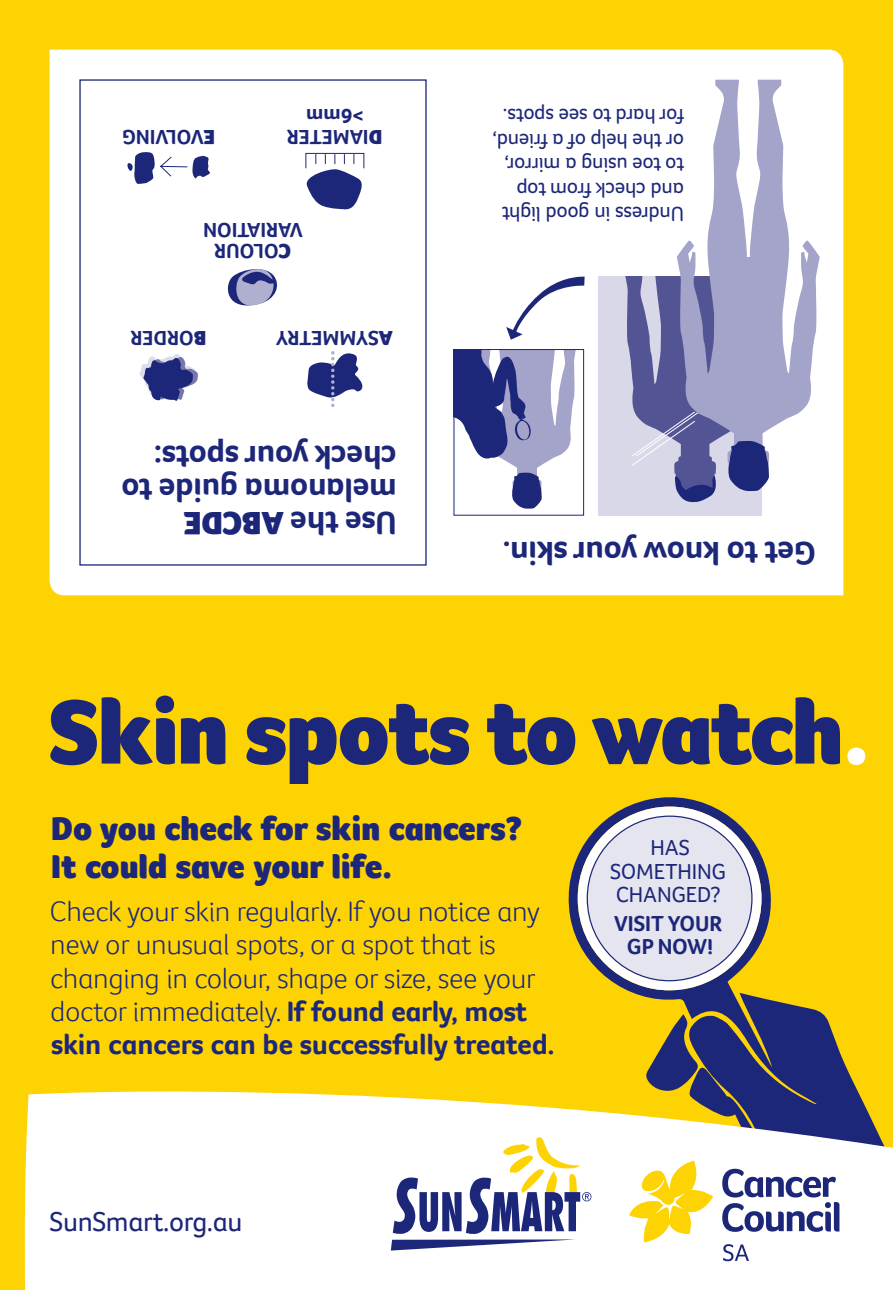
<style>
.page{position:relative;width:893px;height:1290px;background:#fed304}
.page>*{position:absolute;margin:0;border:0;box-sizing:border-box;transform-origin:0 0}
.t1{font:900 93.8px "Foco CC";letter-spacing:-.015em;color:#1d2779}
.t2{font:900 34.3px/37.8px "Foco CC";color:#1d2779}
.t3{font:700 33.25px/33.2px "Foco CC";letter-spacing:-.015em;color:#1d2779}
.t4{font:300 28.7px/33.2px "Foco CC";letter-spacing:-.015em;color:#1d2779}
.t5{font:28px "Foco CC";letter-spacing:-.015em;color:#1d2779}
.t6{font:22.4px/23.8px "Foco CC";letter-spacing:-.005em;color:#1d2779;text-align:center}
.t7{font:700 22.4px/23.8px "Foco CC";letter-spacing:-.005em;color:#1d2779;text-align:center}
.t8{font:21px/24.5px "Foco CC";letter-spacing:-.015em;color:#1d2779}
.t9{font:700 21px/21px "Foco CC";color:#1d2779;text-align:center}
.t10{font:700 18.55px "Foco CC";letter-spacing:.01em;color:#1d2779}
.t11{font:17.5px "Foco CC";letter-spacing:.01em;color:#1d2779}
.s1{font-weight:900}
.s2{color:#fff}
.s3{font-weight:700}
</style>
<div class="page">
<div style="left:50px;top:50px;width:793px;height:545px;background:#fff"></div>
<svg style="left:568px;top:797px;width:279px;height:271px"></svg>
<svg style="left:578px;top:806px;width:184px;height:185px;background:#eeeff1"></svg>
<div style="left:587px;top:816px;width:165px;height:165px;background:#e5e5f0;border-radius:50%"></div>
<div style="left:598px;top:276px;width:164px;height:240px;background:#d9d8e9"></div>
<svg style="left:677px;top:80px;width:143px;height:410px;background:#d7d7e7"></svg>
<svg style="left:625px;top:276px;width:144px;height:227px"></svg>
<svg style="left:456px;top:351px;width:121px;height:158px;background:#9b9dc3"></svg>
<div style="left:454px;top:349px;width:130px;height:166px;border:1px solid #1d2779"></div>
<svg style="left:506px;top:275px;width:79px;height:65px;background:#e4e5ef"></svg>
<svg style="left:24px;top:1068px;width:869px;height:222px;fill:#fff"></svg>
<svg style="left:391px;top:1134px;width:200px;height:116px;background:#c3c3ce"></svg>
<svg style="left:629px;top:1014px;width:210px;height:247px"></svg>
<svg style="left:305px;top:350px;width:65px;height:57px;background:#9a9ec3"></svg>
<svg style="left:138px;top:350px;width:60px;height:53px;background:#8f94bc"></svg>
<svg style="left:224px;top:265px;width:58px;height:48px;background:#b6b8d4"></svg>
<svg style="left:125px;top:152px;width:87px;height:32px;background:#b3b6d1"></svg>
<div style="left:306px;top:153px;width:58px;height:16px;border:1px solid #1d2779"></div>
<svg style="left:303px;top:154px;width:61px;height:57px;background:#8d92bb"></svg>
<p class="t9" style="left:215px;top:148px;width:95px;rotate:-180deg"><span class="s1">E</span>VOLVING</p>
<p class="t9" style="left:382px;top:148px;width:97px;rotate:-180deg"><span class="s1">D</span>IAMETER &gt;6mm</p>
<p class="t9" style="left:303px;top:241px;width:101px;rotate:-180deg">VARIATION</p>
<p class="t9" style="left:291px;top:262px;width:78px;rotate:-180deg"><span class="s1">C</span>OLOUR</p>
<p class="t9" style="left:206px;top:349px;width:78px;rotate:-180deg"><span class="s1">B</span>ORDER</p>
<p class="t9" style="left:393px;top:349px;width:118px;rotate:-180deg"><span class="s1">A</span>SYMMETRY</p>
<p class="t3" style="left:397px;top:540px;width:277px;rotate:-180deg">Use the <span class="s1">ABCDE </span>melanoma guide to check your spots:</p>
<p class="t8" style="left:684px;top:227px;width:193px;rotate:-180deg">Undress in good light and check from top<br>to toe using a mirror, or the help of a friend, for hard to see spots.</p>
<p class="t3" style="left:816px;top:570px;width:315px;rotate:-180deg">Get to know your skin.</p>
<p class="t1" style="left:49px;top:670px;width:823px">Skin spots to watch<span class="s2">.</span></p>
<p class="t2" style="left:51px;top:809px;width:473px">Do you check for skin cancers?<br>It could save your life.</p>
<p class="t4" style="left:50px;top:894px;width:507px">Check your skin regularly. If you notice any new or unusual spots, or a spot that is changing in colour, shape or size, see your doctor immediately. <span class="s3">If found early, most skin cancers can be successfully treated.</span></p>
<p class="t10" style="left:301px;top:896px;width:236px">USE THE <span class="s1">ABCDE</span> MELANOMA</p>
<p class="t10" style="left:302px;top:1042px;width:88px"><span class="s1">B</span> BORDER</p>
<p class="t6" style="left:610px;top:835px;width:118px">HAS<br>SOMETHING<br>CHANGED?</p>
<p class="t7" style="left:614px;top:911px;width:110px">VISIT YOUR<br>GP NOW!</p>
<p class="t5" style="left:50px;top:1203px;width:194px">SunSmart.org.au</p>
<p class="t11" style="left:-4px;top:1211px;width:158px">HARD TO SEE SPOTS.</p>
</div>
